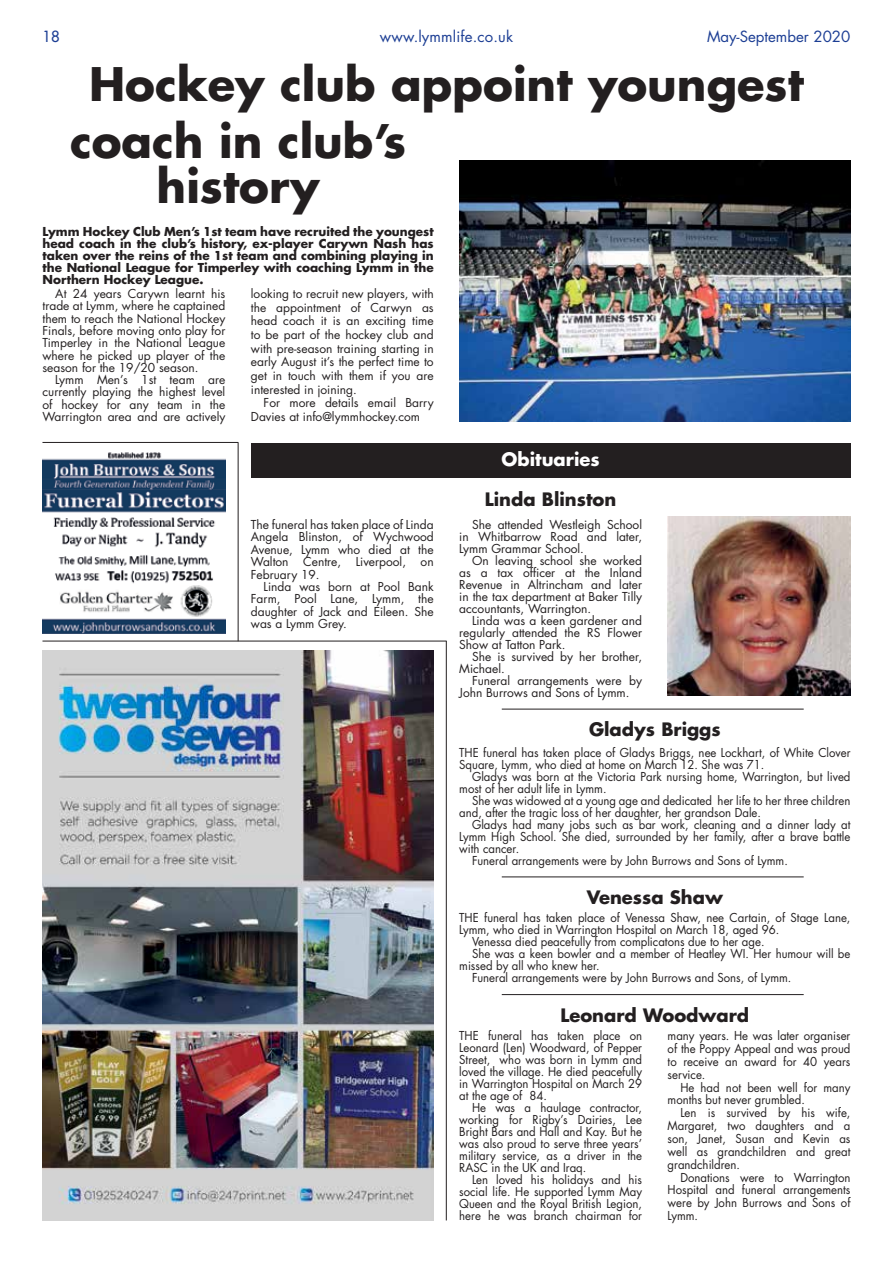
<style>
.page{position:relative;width:893px;height:1263px;background:#fff}
.page>*{position:absolute;margin:0;border:0;box-sizing:border-box;transform-origin:0 0}
.t1{font:700 45px/57.4px "Futura Std";color:#231f20}
.t2{font:700 18px "Futura Std";color:#231f20}
.t3{font:700 18px "Futura Std";color:#fff}
.t4{font:15px "Futura Std";color:#1c3e94}
.t5{font:500 15px "Futura Std";color:#1c3e94}
.t6{font:12px/12px "Futura Std";color:#231f20;text-align:justify;scale:.95 1}
.t7{font:12px/12px "Futura Std";color:#231f20;text-align:justify}
.t8{font:700 12px/12px "Futura Std";color:#231f20;text-align:justify}
</style>
<div class="page">
<img style="left:42px;top:452px;width:183px;height:182px">
<div style="left:251px;top:443px;width:599px;height:34px;background:#231f20"></div>
<img style="left:43px;top:651px;width:391px;height:569px">
<hr style="left:446px;top:641px;width:1px;height:579px;background:#231f20">
<hr style="left:42px;top:641px;width:404px;height:1px;background:#231f20">
<hr style="left:238px;top:442px;width:1px;height:199px;background:#231f20">
<hr style="left:42px;top:442px;width:196px;height:1px;background:#231f20">
<img style="left:459px;top:161px;width:391px;height:260px">
<img style="left:668px;top:517px;width:182px;height:178px">
<hr style="left:502px;top:709px;width:302px;height:1px;background:#231f20">
<hr style="left:502px;top:877px;width:302px;height:1px;background:#231f20">
<hr style="left:502px;top:994px;width:302px;height:1px;background:#231f20">
<p class="t5" style="left:43px;top:27px;width:19px">18</p>
<p class="t4" style="left:380px;top:27px;width:135px">www.lymmlife.co.uk</p>
<p class="t4" style="left:707px;top:27px;width:145px">May-September 2020</p>
<p class="t1" style="left:70px;top:55px;width:735px;text-indent:19px">Hockey club appoint youngest coach in club’s</p>
<p class="t1" style="left:157px;top:157px;width:165px">history</p>
<p class="t8" style="left:43px;top:226px;width:393px">Lymm Hockey Club Men’s 1st team have recruited the youngest head coach in the club’s history, ex-player Carywn Nash has taken over the reins of the 1st team and combining playing in the National League for Timperley with coaching Lymm in the Northern Hockey League.</p>
<p class="t7" style="left:43px;top:288px;width:184px;text-indent:13px">At 24 years Carywn learnt his trade at Lymm, where he captained them to reach the National Hockey Finals, before moving onto play for Timperley in the National League where he picked up player of the season for the 19/20 season.</p>
<p class="t7" style="left:43px;top:374px;width:184px;text-indent:13px">Lymm Men’s 1st team are currently playing the highest level of hockey for any team in the Warrington area and are actively</p>
<p class="t7" style="left:251px;top:287px;width:184px;line-height:13.6px">looking to recruit new players, with the appointment of Carwyn as head coach it is an exciting time to be part of the hockey club and with pre-season training starting in early August it’s the perfect time to get in touch with them if you are interested in joining.</p>
<p class="t7" style="left:251px;top:396px;width:184px;line-height:13.6px;text-indent:13px">For more details email Barry<br>Davies at info@lymmhockey.com</p>
<p class="t3" style="left:502px;top:447px;width:100px">Obituaries</p>
<p class="t7" style="left:251px;top:518px;width:184px;line-height:12.5px">The funeral has taken place of Linda Angela Blinston, of Wychwood Avenue, Lymm who died at the Walton Centre, Liverpool, on February 19.</p>
<p class="t7" style="left:251px;top:580px;width:184px;line-height:12.5px;text-indent:13px">Linda was born at Pool Bank Farm, Pool Lane, Lymm, the daughter of Jack and Eileen. She was a Lymm Grey.</p>
<p class="t2" style="left:485px;top:487px;width:133px">Linda Blinston</p>
<p class="t7" style="left:459px;top:518px;width:184px;text-indent:13px">She attended Westleigh School in Whitbarrow Road and later, Lymm Grammar School.</p>
<p class="t7" style="left:459px;top:554px;width:184px;text-indent:13px">On leaving school she worked as a tax officer at the Inland Revenue in Altrincham and later in the tax department at Baker Tilly accountants, Warrington.</p>
<p class="t7" style="left:459px;top:614px;width:184px;text-indent:13px">Linda was a keen gardener and regularly attended the RS Flower Show at Tatton Park.</p>
<p class="t7" style="left:459px;top:650px;width:184px;text-indent:13px">She is survived by her brother,<br>Michael.</p>
<p class="t7" style="left:459px;top:674px;width:184px;text-indent:13px">Funeral arrangements were by<br>John Burrows and Sons of Lymm.</p>
<p class="t2" style="left:589px;top:717px;width:133px">Gladys Briggs</p>
<p class="t6" style="left:459px;top:746px;width:413px">THE funeral has taken place of Gladys Briggs, nee Lockhart, of White Clover<br>Square, Lymm, who died at home on March 12. She was 71.</p>
<p class="t6" style="left:459px;top:770px;width:413px;text-indent:13px">Gladys was born at the Victoria Park nursing home, Warrington, but lived most of her adult life in Lymm.</p>
<p class="t6" style="left:459px;top:794px;width:413px;text-indent:13px">She was widowed at a young age and dedicated her life to her three children and, after the tragic loss of her daughter, her grandson Dale.</p>
<p class="t6" style="left:459px;top:818px;width:413px;text-indent:13px">Gladys had many jobs such as bar work, cleaning and a dinner lady at Lymm High School. She died, surrounded by her family, after a brave battle with cancer.</p>
<p class="t6" style="left:472px;top:854px;width:334px">Funeral arrangements were by John Burrows and Sons of Lymm.</p>
<p class="t2" style="left:587px;top:885px;width:138px">Venessa Shaw</p>
<p class="t6" style="left:459px;top:912px;width:413px">THE funeral has taken place of Venessa Shaw, nee Cartain, of Stage Lane,<br>Lymm, who died in Warrington Hospital on March 18, aged 96.</p>
<p class="t6" style="left:472px;top:936px;width:309px">Venessa died peacefully from complicatons due to her age.</p>
<p class="t6" style="left:459px;top:948px;width:413px;text-indent:13px">She was a keen bowler and a member of Heatley WI. Her humour will be missed by all who knew her.</p>
<p class="t6" style="left:472px;top:972px;width:338px">Funeral arrangements were by John Burrows and Sons, of Lymm.</p>
<p class="t2" style="left:560px;top:1003px;width:190px">Leonard Woodward</p>
<p class="t6" style="left:459px;top:1030px;width:194px">THE funeral has taken place on Leonard (Len) Woodward, of Pepper Street, who was born in Lymm and loved the village. He died peacefully in Warrington Hospital on March 29 at the age of 84.</p>
<p class="t6" style="left:459px;top:1102px;width:194px;text-indent:13px">He was a haulage contractor, working for Rigby’s Dairies, Lee Bright Bars and Hall and Kay. But he was also proud to serve three years’ military service, as a driver in the RASC in the UK and Iraq.</p>
<p class="t6" style="left:459px;top:1174px;width:194px;text-indent:13px">Len loved his holidays and his social life. He supported Lymm May Queen and the Royal British Legion, here he was branch chairman for</p>
<p class="t6" style="left:668px;top:1029px;width:194px;line-height:12.9px">many years. He was later organiser of the Poppy Appeal and was proud to receive an award for 40 years service.</p>
<p class="t6" style="left:668px;top:1081px;width:194px;line-height:12.9px;text-indent:13px">He had not been well for many months but never grumbled.</p>
<p class="t6" style="left:668px;top:1106px;width:194px;line-height:12.9px;text-indent:13px">Len is survived by his wife, Margaret, two daughters and a son, Janet, Susan and Kevin as well as grandchildren and great grandchildren.</p>
<p class="t6" style="left:668px;top:1171px;width:194px;line-height:12.9px;text-indent:13px">Donations were to Warrington Hospital and funeral arrangements were by John Burrows and Sons of Lymm.</p>
</div>
